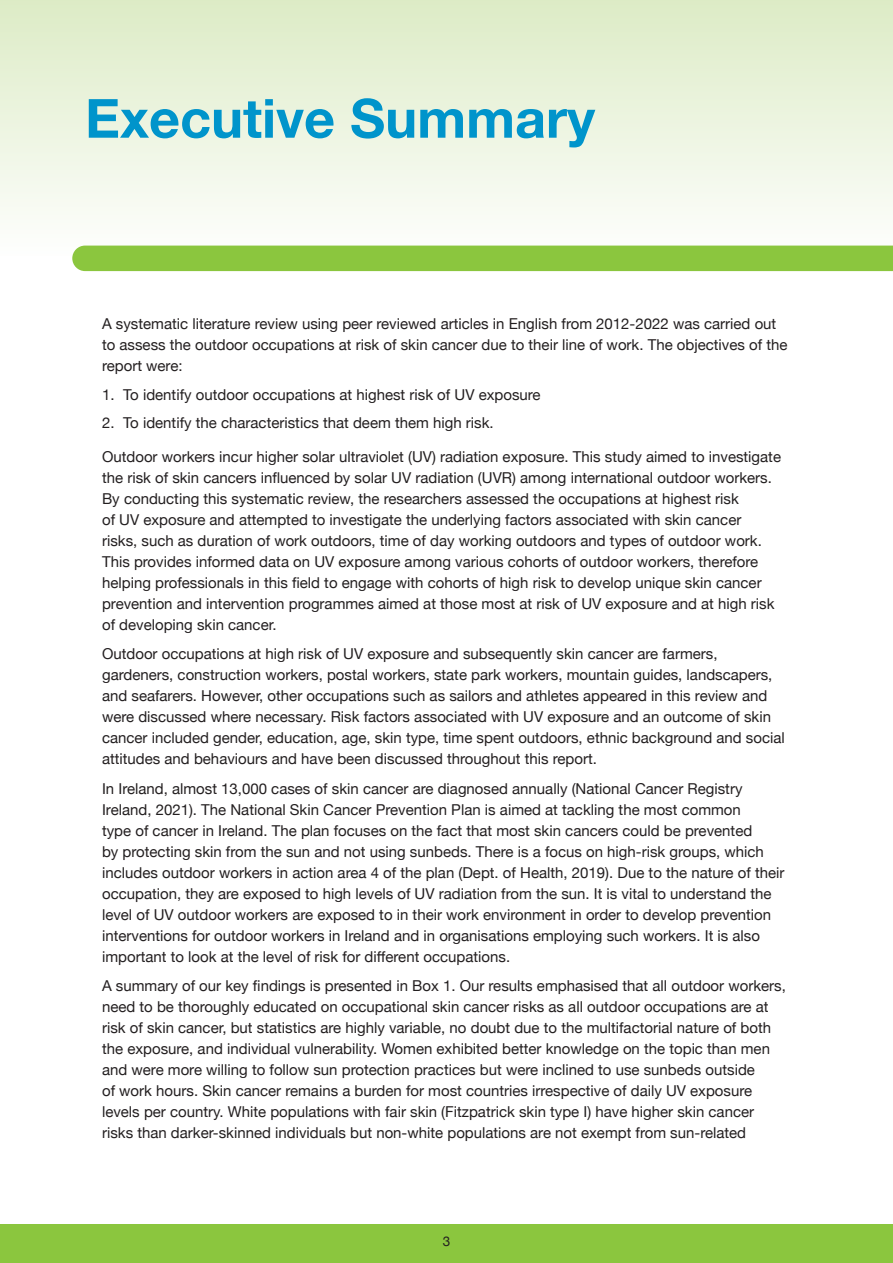
<style>
.page{position:relative;width:893px;height:1263px;background:#fff}
.page>*{position:absolute;margin:0;border:0;box-sizing:border-box;transform-origin:0 0}
.Head_1{font:700 54px "Helvetica Neue";color:#0094cb}
.Body_text{font:15px/21px "Helvetica Neue";color:#231f20}
.Bullets{font:15px "Helvetica Neue";color:#231f20}
.t1{font:13.5px "Helvetica Neue";color:#231f20}
</style>
<div class="page">
<div style="left:0;top:1225px;width:893px;height:38px;background:#8bc63e"></div>
<div style="left:0;top:0;width:893px;height:256px;background:linear-gradient(to bottom,#dcebc6,#fefefd)"></div>
<div style="left:72px;top:246px;width:821px;height:25px;background:#8bc63e"></div>
<p class="Head_1" style="left:85px;top:76px;width:511px">Executive Summary</p>
<p class="Body_text" style="left:102px;top:314px;width:687px">A systematic literature review using peer reviewed articles in English from 2012-2022 was carried out to assess the outdoor occupations at risk of skin cancer due to their line of work. The objectives of the report were:</p>
<p class="Bullets" style="left:102px;top:384px;width:440px">1. To identify outdoor occupations at highest risk of UV exposure</p>
<p class="Bullets" style="left:102px;top:412px;width:393px">2. To identify the characteristics that deem them high risk.</p>
<p class="Body_text" style="left:102px;top:447px;width:680px">Outdoor workers incur higher solar ultraviolet (UV) radiation exposure. This study aimed to investigate the risk of skin cancers influenced by solar UV radiation (UVR) among international outdoor workers.<br>By conducting this systematic review, the researchers assessed the occupations at highest risk<br>of UV exposure and attempted to investigate the underlying factors associated with skin cancer<br>risks, such as duration of work outdoors, time of day working outdoors and types of outdoor work.<br>This provides informed data on UV exposure among various cohorts of outdoor workers, therefore helping professionals in this field to engage with cohorts of high risk to develop unique skin cancer prevention and intervention programmes aimed at those most at risk of UV exposure and at high risk of developing skin cancer.</p>
<p class="Body_text" style="left:102px;top:644px;width:684px">Outdoor occupations at high risk of UV exposure and subsequently skin cancer are farmers, gardeners, construction workers, postal workers, state park workers, mountain guides, landscapers, and seafarers. However, other occupations such as sailors and athletes appeared in this review and were discussed where necessary. Risk factors associated with UV exposure and an outcome of skin cancer included gender, education, age, skin type, time spent outdoors, ethnic background and social attitudes and behaviours and have been discussed throughout this report.</p>
<p class="Body_text" style="left:102px;top:779px;width:684px">In Ireland, almost 13,000 cases of skin cancer are diagnosed annually (National Cancer Registry Ireland, 2021). The National Skin Cancer Prevention Plan is aimed at tackling the most common<br>type of cancer in Ireland. The plan focuses on the fact that most skin cancers could be prevented<br>by protecting skin from the sun and not using sunbeds. There is a focus on high-risk groups, which includes outdoor workers in action area 4 of the plan (Dept. of Health, 2019). Due to the nature of their occupation, they are exposed to high levels of UV radiation from the sun. It is vital to understand the level of UV outdoor workers are exposed to in their work environment in order to develop prevention interventions for outdoor workers in Ireland and in organisations employing such workers. It is also important to look at the level of risk for different occupations.</p>
<p class="Body_text" style="left:102px;top:976px;width:685px">A summary of our key findings is presented in Box 1. Our results emphasised that all outdoor workers, need to be thoroughly educated on occupational skin cancer risks as all outdoor occupations are at risk of skin cancer, but statistics are highly variable, no doubt due to the multifactorial nature of both the exposure, and individual vulnerability. Women exhibited better knowledge on the topic than men and were more willing to follow sun protection practices but were inclined to use sunbeds outside<br>of work hours. Skin cancer remains a burden for most countries irrespective of daily UV exposure levels per country. White populations with fair skin (Fitzpatrick skin type I) have higher skin cancer risks than darker-skinned individuals but non-white populations are not exempt from sun-related</p>
<p class="t1" style="left:443px;top:1231px;width:9px">3</p>
</div>
